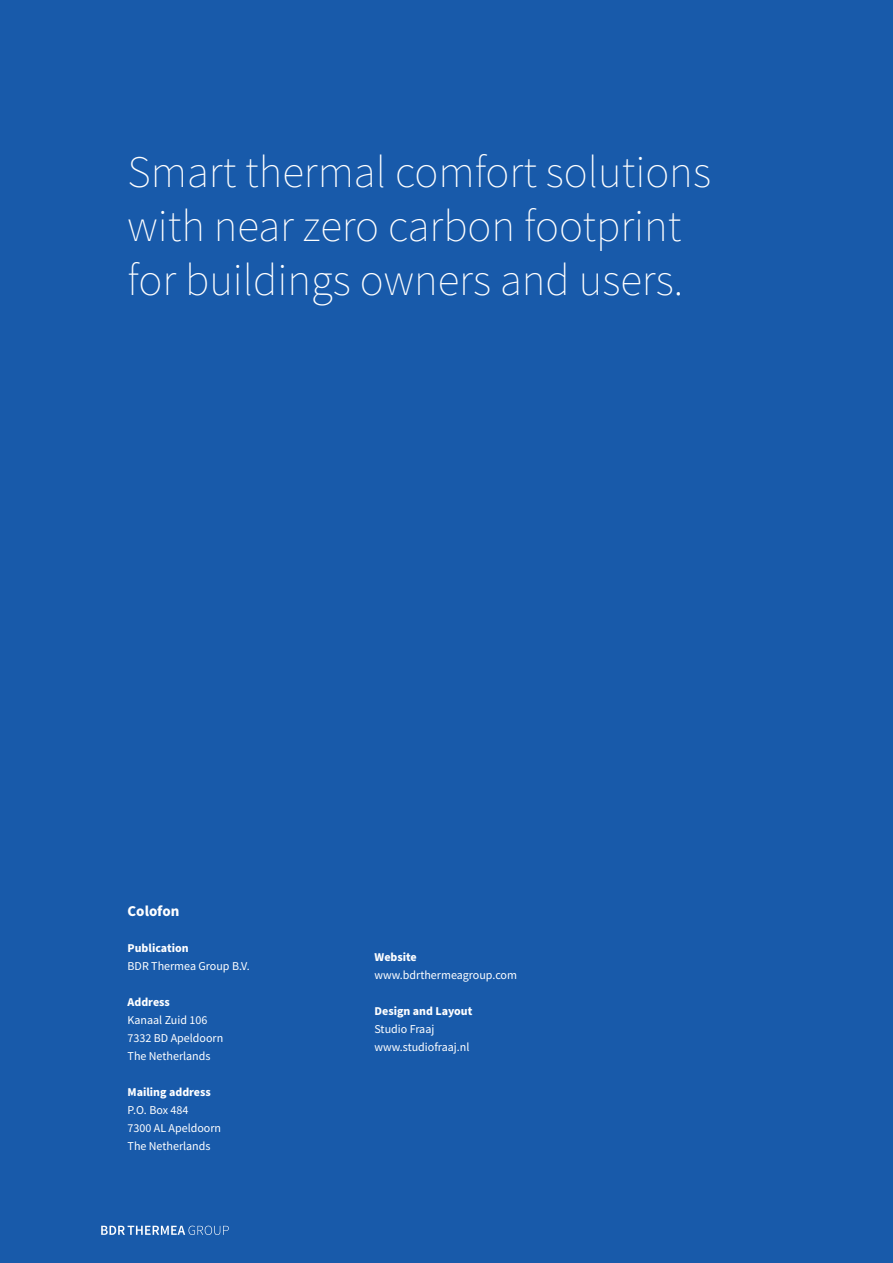
<style>
.page{position:relative;width:893px;height:1263px;background:#185aaa}
.page>*{position:absolute;margin:0;border:0;box-sizing:border-box;transform-origin:0 0}
.t1{font:200 45px/54px "Source Sans Pro";color:#fff}
.t2{font:700 15px "Source Sans Pro";color:#fff}
.t3{font:12px/18px "Source Sans Pro";color:#fff}
.t4{font:700 12px "Source Sans Pro";color:#fff}
</style>
<div class="page">
<svg style="left:101px;top:1226px;width:128px;height:9px"></svg>
<h1 class="t1" style="left:128px;top:145px;width:585px">Smart thermal comfort solutions with near zero carbon footprint for buildings owners and users.</h1>
<p class="t2" style="left:128px;top:900px;width:53px">Colofon</p>
<p class="t4" style="left:128px;top:939px;width:63px">Publication</p>
<p class="t3" style="left:128px;top:956px;width:124px">BDR Thermea Group B.V.</p>
<p class="t4" style="left:128px;top:993px;width:44px">Address</p>
<p class="t3" style="left:128px;top:1010px;width:97px">Kanaal Zuid 106<br>7332 BD Apeldoorn<br>The Netherlands</p>
<p class="t4" style="left:128px;top:1083px;width:85px">Mailing address</p>
<p class="t3" style="left:128px;top:1100px;width:95px">P.O. Box 484<br>7300 AL Apeldoorn<br>The Netherlands</p>
<p class="t4" style="left:375px;top:948px;width:44px">Website</p>
<p class="t3" style="left:375px;top:965px;width:144px">www.bdrthermeagroup.com</p>
<p class="t4" style="left:375px;top:1002px;width:99px">Design and Layout</p>
<p class="t3" style="left:375px;top:1019px;width:96px">Studio Fraaj www.studiofraaj.nl</p>
</div>
